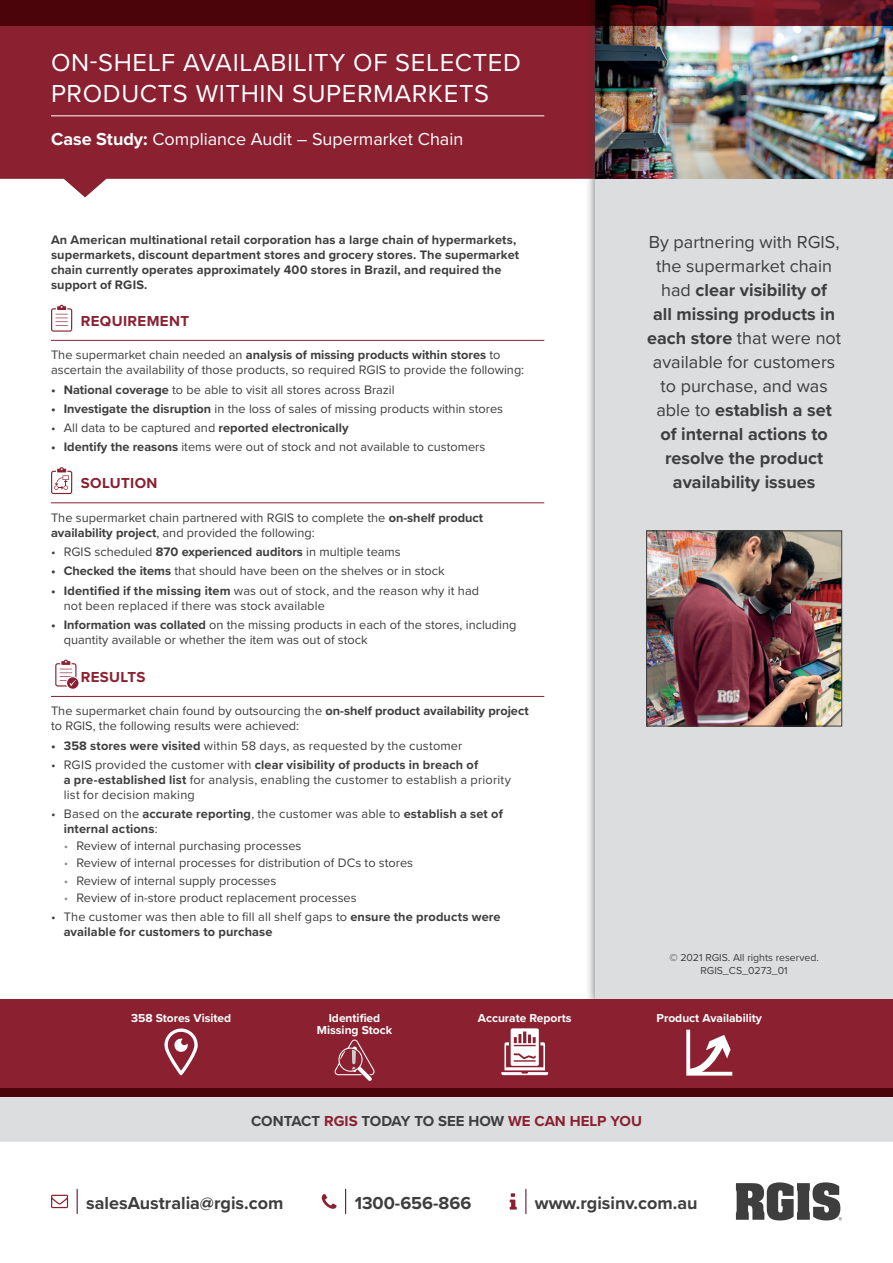
<style>
.page{position:relative;width:893px;height:1263px;background:#fff}
.page>*{position:absolute;margin:0;border:0;box-sizing:border-box;transform-origin:0 0}
.t1{font:25.5px/30.6px "Proxima Nova";letter-spacing:.025em;color:#fff}
.t2{font:700 18px/24px "Proxima Nova";color:#3e3e3f;text-align:center}
.t3{font:18px "Proxima Nova";color:#fff}
.t4{font:700 15px "Proxima Nova";color:#3e3e3f}
.t5{font:700 15px "Proxima Nova";letter-spacing:.025em;color:#8b2031}
.t6{font:12.75px/15px "Proxima Nova";color:#3e3e3f}
.t7{font:700 12.75px/15px "Proxima Nova";letter-spacing:.01em;color:#3e3e3f}
.t8{font:700 12px/12px "Proxima Nova";color:#fff;text-align:center}
.t9{font:10.5px/12.6px "Proxima Nova";color:#3e3e3f;text-align:center}
.s1{font-weight:700}
.s2{font-weight:400}
.s3{color:#939598}
.s4{color:#8b2031}
</style>
<div class="page">
<svg style="left:525px;top:1189px;width:1px;height:24px"></svg>
<svg style="left:510px;top:1193px;width:7px;height:16px"></svg>
<svg style="left:77px;top:1189px;width:1px;height:24px"></svg>
<svg style="left:51px;top:1195px;width:17px;height:13px"></svg>
<svg style="left:345px;top:1189px;width:1px;height:24px"></svg>
<svg style="left:322px;top:1194px;width:15px;height:15px"></svg>
<svg style="left:736px;top:1182px;width:106px;height:38px"></svg>
<div style="left:0;top:1097px;width:893px;height:45px;background:#dcdddf"></div>
<svg style="left:0;top:26px;width:585px;height:171px;background:#973746"></svg>
<div style="left:585px;top:0;width:308px;height:1010px;background:#3e3e3f;opacity:.75"></div>
<div style="left:595px;top:0;width:298px;height:1001px;background:#dcdddf"></div>
<hr style="left:51px;top:116px;width:493px;height:1px;background:#fff">
<div style="left:0;top:999px;width:893px;height:98px;background:#8b2031"></div>
<img style="left:595px;top:26px;width:298px;height:153px">
<hr style="left:51px;top:340px;width:493px;height:1px;background:#8b2031">
<hr style="left:51px;top:502px;width:493px;height:1px;background:#8b2031">
<hr style="left:51px;top:696px;width:493px;height:1px;background:#8b2031">
<svg style="left:51px;top:305px;width:22px;height:27px"></svg>
<svg style="left:51px;top:467px;width:22px;height:27px"></svg>
<svg style="left:55px;top:660px;width:24px;height:30px"></svg>
<svg style="left:0;top:0;width:893px;height:26px;background:#4f0910"></svg>
<div style="left:0;top:1089px;width:893px;height:8px;background:#4b0409"></div>
<img style="left:648px;top:533px;width:192px;height:191px">
<div style="left:646px;top:531px;width:196px;height:195px;border:1px solid #3e3e3f"></div>
<svg style="left:164px;top:1028px;width:34px;height:47px"></svg>
<svg style="left:334px;top:1039px;width:41px;height:42px"></svg>
<svg style="left:686px;top:1030px;width:46px;height:45px"></svg>
<svg style="left:501px;top:1028px;width:47px;height:47px"></svg>
<h1 class="t1" style="left:51px;top:46px;width:471px">ON-SHELF AVAILABILITY OF SELECTED<br>PRODUCTS WITHIN SUPERMARKETS</h1>
<h2 class="t3" style="left:51px;top:125px;width:414px"><span class="s1">Case Study:</span> Compliance Audit – Supermarket Chain</h2>
<p class="t7" style="left:51px;top:232px;width:470px">An American multinational retail corporation has a large chain of hypermarkets, supermarkets, discount department stores and grocery stores. The supermarket chain currently operates approximately 400 stores in Brazil, and required the support of RGIS.</p>
<p class="t5" style="left:81px;top:309px;width:110px">REQUIREMENT</p>
<p class="t6" style="left:51px;top:347px;width:475px">The supermarket chain needed an <span class="s1">analysis of missing products within stores</span> to ascertain the availability of those products, so required RGIS to provide the following:</p>
<p class="t6" style="left:51px;top:381px;width:345px"><span class="s1">• National coverage</span> to be able to visit all stores across Brazil</p>
<p class="t6" style="left:51px;top:401px;width:454px"><span class="s1">• Investigate the disruption</span> in the loss of sales of missing products within stores</p>
<p class="t6" style="left:51px;top:420px;width:299px">• All data to be captured and <span class="s1">reported electronically</span></p>
<p class="t6" style="left:51px;top:439px;width:436px"><span class="s1">• Identify the reasons</span> items were out of stock and not available to customers</p>
<p class="t5" style="left:81px;top:472px;width:78px">SOLUTION</p>
<p class="t6" style="left:51px;top:509px;width:434px">The supermarket chain partnered with RGIS to complete the <span class="s1">on-shelf product availability project</span>, and provided the following:</p>
<p class="t6" style="left:51px;top:544px;width:351px">• RGIS scheduled <span class="s1">870 experienced auditors</span> in multiple teams</p>
<p class="t6" style="left:51px;top:563px;width:395px"><span class="s1">• Checked the items</span> that should have been on the shelves or in stock</p>
<p class="t6" style="left:64px;top:582px;width:417px;text-indent:-13px"><span class="s1">• Identified if the missing item</span> was out of stock, and the reason why it had not been replaced if there was stock available</p>
<p class="t6" style="left:64px;top:616px;width:454px;text-indent:-13px"><span class="s1">• Information was collated</span> on the missing products in each of the stores, including quantity available or whether the item was out of stock</p>
<p class="t5" style="left:81px;top:666px;width:66px">RESULTS</p>
<p class="t6" style="left:51px;top:703px;width:479px">The supermarket chain found by outsourcing the <span class="s1">on-shelf product availability project </span>to RGIS, the following results were achieved:</p>
<p class="t6" style="left:51px;top:737px;width:413px"><span class="s1">• 358 stores were visited</span> within 58 days, as requested by the customer</p>
<p class="t6" style="left:64px;top:757px;width:449px;text-indent:-13px">• RGIS provided the customer with <span class="s1">clear visibility of products in breach of<br>a pre-established list</span> for analysis, enabling the customer to establish a priority list for decision making</p>
<p class="t7" style="left:64px;top:806px;width:441px;text-indent:-13px"><span class="s2">• Based on the</span> accurate reporting<span class="s2">, the customer was able to</span> establish a set of internal actions<span class="s2">:</span></p>
<p class="t6" style="left:64px;top:838px;width:239px"><span class="s3">•</span> Review of internal purchasing processes</p>
<p class="t6" style="left:64px;top:855px;width:351px"><span class="s3">•</span> Review of internal processes for distribution of DCs to stores</p>
<p class="t6" style="left:64px;top:872px;width:214px"><span class="s3">•</span> Review of internal supply processes</p>
<p class="t6" style="left:64px;top:889px;width:294px"><span class="s3">•</span> Review of in-store product replacement processes</p>
<p class="t7" style="left:64px;top:909px;width:438px;text-indent:-13px"><span class="s2">• The customer was then able to fill all shelf gaps to</span> ensure the products were available for customers to purchase</p>
<p class="t2" style="left:647px;top:230px;width:196px"><span class="s2">By partnering with RGIS, the supermarket chain had</span> clear visibility of<br>all missing products in each store <span class="s2">that were not available for customers to purchase, and was able to</span> establish a set of internal actions to resolve the product availability issues</p>
<p class="t9" style="left:669px;top:951px;width:151px">© 2021 RGIS. All rights reserved.<br>RGIS_CS_0273_01</p>
<p class="t8" style="left:131px;top:1011px;width:102px">358 Stores Visited</p>
<p class="t8" style="left:317px;top:1011px;width:77px">Identified<br>Missing Stock</p>
<p class="t8" style="left:478px;top:1011px;width:95px">Accurate Reports</p>
<p class="t8" style="left:657px;top:1011px;width:107px">Product Availability</p>
<p class="t4" style="left:251px;top:1110px;width:392px">CONTACT <span class="s4">RGIS</span> TODAY TO SEE HOW <span class="s4">WE CAN HELP YOU</span></p>
<h2 class="t2" style="left:86px;top:1190px;width:199px">salesAustralia@rgis.com</h2>
<h2 class="t2" style="left:355px;top:1190px;width:118px">1300-656-866</h2>
<h2 class="t2" style="left:535px;top:1190px;width:164px">www.rgisinv.com.au</h2>
</div>
